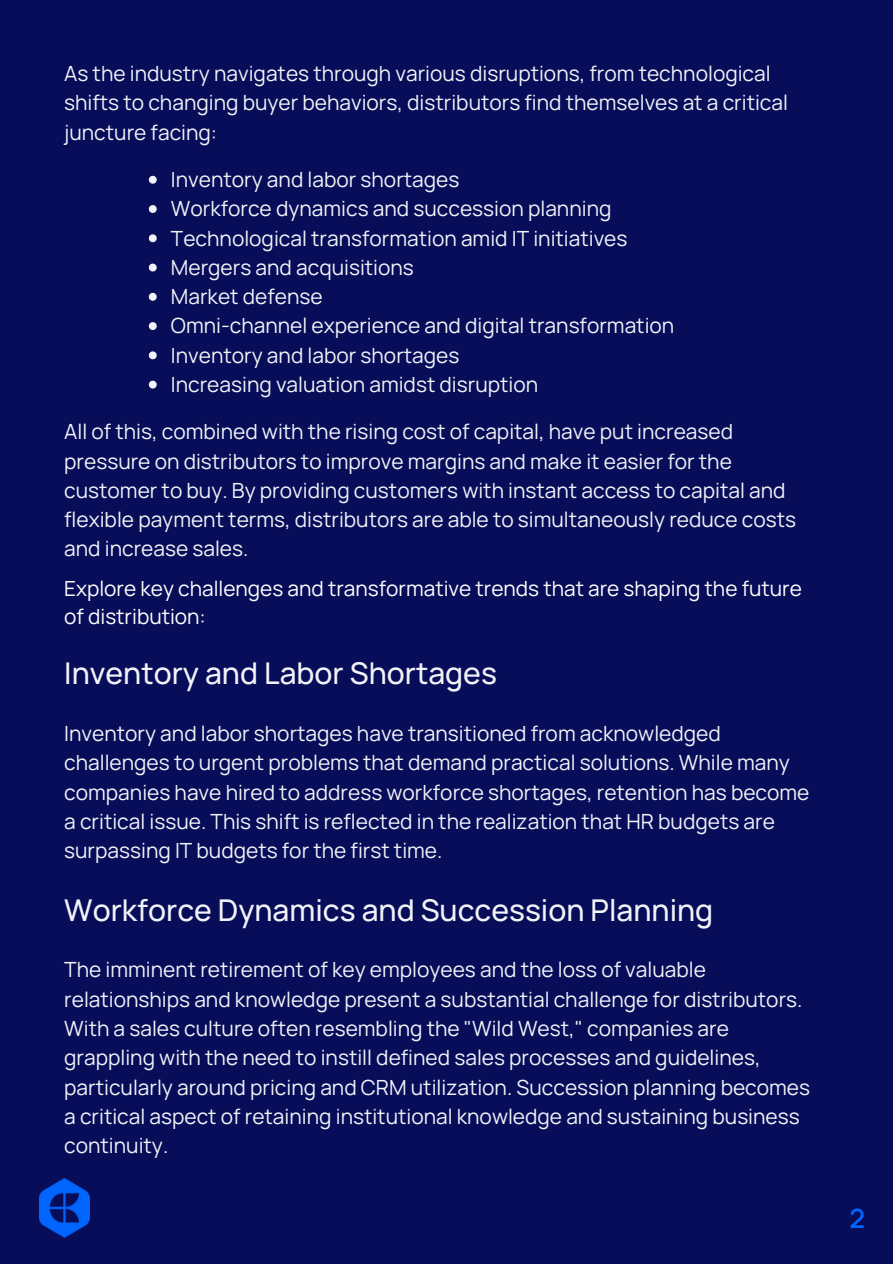
<style>
.page{position:relative;width:893px;height:1264px;background:#fff}
.page>*{position:absolute;margin:0;border:0;box-sizing:border-box;transform-origin:0 0}
.t1{font:500 30px "Manrope";color:#f1f3f8}
.t2{font:600 26.55px "Manrope";color:#06f}
.t3{font:20.85px/29.2px "Manrope";color:#f1f3f8}
.t4{font:20.85px/28.2px "Manrope";color:#fff}
</style>
<div class="page">
<div style="left:0;top:0;width:892px;height:1263px;background:#070d59"></div>
<img style="left:39px;top:1178px;width:51px;height:59px">
<svg style="left:149px;top:176px;width:8px;height:8px"></svg>
<svg style="left:149px;top:205px;width:8px;height:8px"></svg>
<svg style="left:149px;top:234px;width:8px;height:8px"></svg>
<svg style="left:149px;top:263px;width:8px;height:8px"></svg>
<svg style="left:149px;top:293px;width:8px;height:8px"></svg>
<svg style="left:149px;top:322px;width:8px;height:8px"></svg>
<svg style="left:149px;top:351px;width:8px;height:8px"></svg>
<svg style="left:149px;top:380px;width:8px;height:8px"></svg>
<p class="t3" style="left:64px;top:59px;width:725px">As the industry navigates through various disruptions, from technological shifts to changing buyer behaviors, distributors find themselves at a critical juncture facing:</p>
<p class="t3" style="left:171px;top:164px;width:290px">Inventory and labor shortages</p>
<p class="t3" style="left:171px;top:194px;width:442px">Workforce dynamics and succession planning</p>
<p class="t3" style="left:171px;top:223px;width:458px">Technological transformation amid IT initiatives</p>
<p class="t3" style="left:171px;top:252px;width:244px">Mergers and acquisitions</p>
<p class="t3" style="left:171px;top:281px;width:153px">Market defense</p>
<p class="t3" style="left:171px;top:311px;width:505px">Omni-channel experience and digital transformation</p>
<p class="t3" style="left:171px;top:340px;width:290px">Inventory and labor shortages</p>
<p class="t3" style="left:171px;top:369px;width:369px">Increasing valuation amidst disruption</p>
<p class="t3" style="left:64px;top:416px;width:733px">All of this, combined with the rising cost of capital, have put increased pressure on distributors to improve margins and make it easier for the customer to buy. By providing customers with instant access to capital and flexible payment terms, distributors are able to simultaneously reduce costs and increase sales.</p>
<p class="t4" style="left:64px;top:574px;width:739px">Explore key challenges and transformative trends that are shaping the future of distribution:</p>
<p class="t1" style="left:64px;top:652px;width:434px">Inventory and Labor Shortages</p>
<p class="t3" style="left:64px;top:718px;width:746px">Inventory and labor shortages have transitioned from acknowledged challenges to urgent problems that demand practical solutions. While many companies have hired to address workforce shortages, retention has become a critical issue. This shift is reflected in the realization that HR budgets are surpassing IT budgets for the first time.</p>
<p class="t1" style="left:64px;top:888px;width:650px">Workforce Dynamics and Succession Planning</p>
<p class="t3" style="left:64px;top:954px;width:747px">The imminent retirement of key employees and the loss of valuable relationships and knowledge present a substantial challenge for distributors.<br>With a sales culture often resembling the "Wild West," companies are grappling with the need to instill defined sales processes and guidelines, particularly around pricing and CRM utilization. Succession planning becomes a critical aspect of retaining institutional knowledge and sustaining business continuity.</p>
<p class="t2" style="left:849px;top:1199px;width:17px">2</p>
</div>
